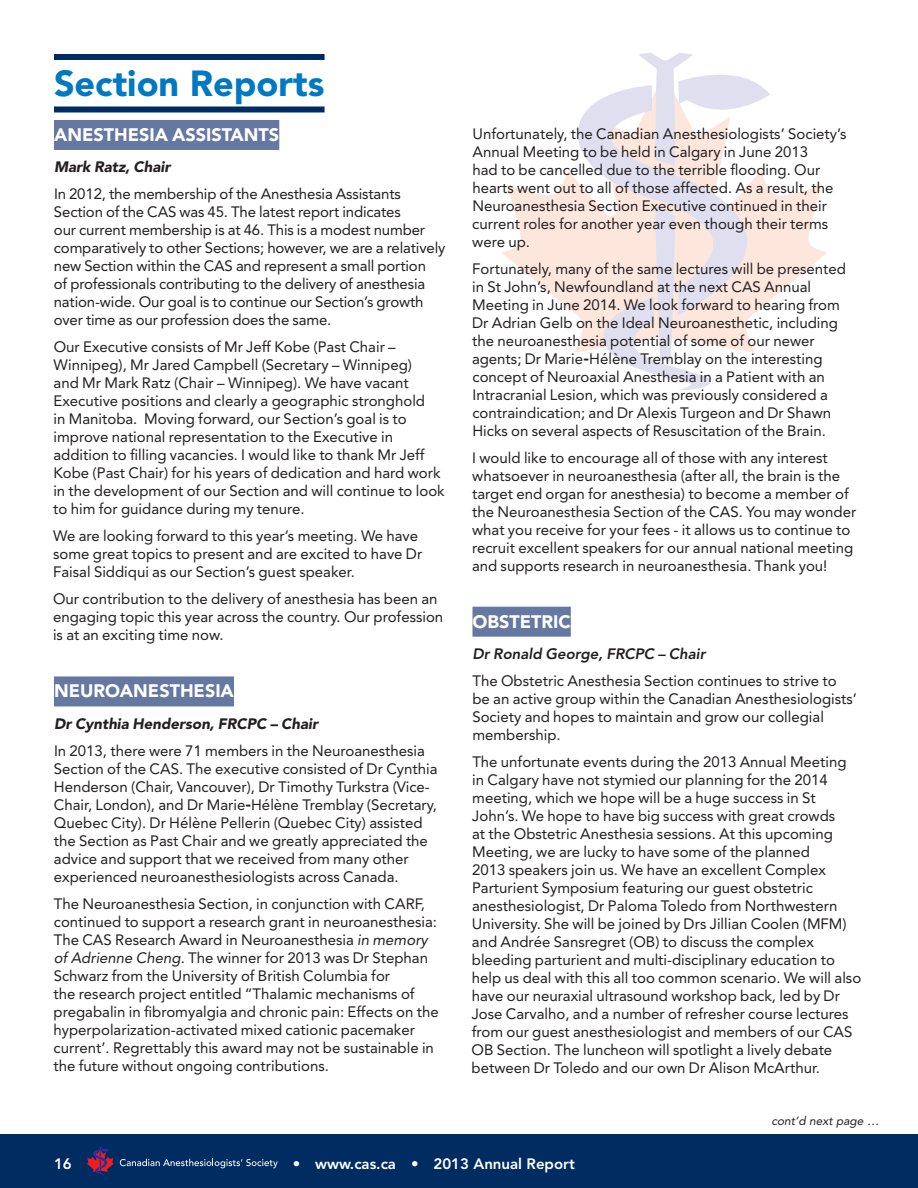
<style>
.page{position:relative;width:918px;height:1188px;background:#fff}
.page>*{position:absolute;margin:0;border:0;box-sizing:border-box;transform-origin:0 0}
.t1{font:900 36px "Avenir";color:#0079c2}
.t2{font:900 18px "Avenir";letter-spacing:.165em;color:#fff}
.t3{font:15px/18px "Avenir";color:#231f20}
.t4{font:italic 900 15px "Avenir";color:#231f20}
.t5{font:800 15px "Avenir";color:#fff}
.t6{font:italic 800 15px "Avenir";color:#231f20}
.t7{font:italic 12px "Avenir";color:#231f20}
.s1{font-weight:800;font-size:18px}
.s2{font-style:italic}
</style>
<div class="page">
<div style="left:0;top:1134px;width:918px;height:54px;background:#002c62"></div>
<svg style="left:120px;top:1159px;width:158px;height:9px"></svg>
<svg style="left:87px;top:1147px;width:27px;height:28px"></svg>
<svg style="left:502px;top:171px;width:325px;height:182px"></svg>
<svg style="left:576px;top:53px;width:194px;height:337px"></svg>
<div style="left:54px;top:120px;width:225px;height:30px;background:#6578a2"></div>
<div style="left:54px;top:676px;width:180px;height:30px;background:#6578a2"></div>
<div style="left:472px;top:607px;width:99px;height:30px;background:#6578a2"></div>
<div style="left:54px;top:54px;width:271px;height:6px;background:#002c62"></div>
<div style="left:54px;top:106px;width:271px;height:6px;background:#002c62"></div>
<h1 class="t1" style="left:54px;top:62px;width:272px">SECTION REPORTS</h1>
<p class="t2" style="left:54px;top:124px;width:96px">ANESTH ESIA</p>
<p class="t2" style="left:172px;top:124px;width:24px">ASSIS</p>
<p class="t2" style="left:222px;top:124px;width:57px">TANTS</p>
<p class="t4" style="left:54px;top:158px;width:118px">Mark Ratz, Chair</p>
<p class="t3" style="left:54px;top:185px;width:393px">In 2012, the membership of the Anesthesia Assistants Section of the CAS was 45. The latest report indicates<br>our current membership is at 46. This is a modest number comparatively to other Sections; however, we are a relatively new Section within the CAS and represent a small portion<br>of professionals contributing to the delivery of anesthesia nation-wide. Our goal is to continue our Section’s growth over time as our profession does the same.</p>
<p class="t3" style="left:53px;top:338px;width:393px">Our Executive consists of Mr Jeff Kobe (Past Chair – Winnipeg), Mr Jared Campbell (Secretary – Winnipeg)<br>and Mr Mark Ratz (Chair – Winnipeg). We have vacant Executive positions and clearly a geographic stronghold<br>in Manitoba. Moving forward, our Section’s goal is to improve national representation to the Executive in addition to filling vacancies. I would like to thank Mr Jeff Kobe (Past Chair) for his years of dedication and hard work in the development of our Section and will continue to look to him for guidance during my tenure.</p>
<p class="t3" style="left:53px;top:527px;width:371px">We are looking forward to this year’s meeting. We have some great topics to present and are excited to have Dr<br>Faisal Siddiqui as our Section’s guest speaker.</p>
<p class="t3" style="left:53px;top:590px;width:392px">Our contribution to the delivery of anesthesia has been an engaging topic this year across the country. Our profession is at an exciting time now.</p>
<p class="t2" style="left:54px;top:680px;width:162px">NEUROANESTHESIA</p>
<p class="t4" style="left:54px;top:715px;width:266px">Dr Cynthia Henderson, FRCPC – Chair</p>
<p class="t3" style="left:54px;top:742px;width:385px">In 2013, there were 71 members in the Neuroanesthesia Section of the CAS. The executive consisted of Dr Cynthia Henderson (Chair, Vancouver), Dr Timothy Turkstra (Vice-Chair, London), and Dr Marie<span class="s1">-</span>Hélène Tremblay (Secretary, Quebec City). Dr Hélène Pellerin (Quebec City) assisted the Section as Past Chair and we greatly appreciated the advice and support that we received from many other experienced neuroanesthesiologists across Canada.</p>
<p class="t3" style="left:54px;top:895px;width:387px">The Neuroanesthesia Section, in conjunction with CARF, continued to support a research grant in neuroanesthesia:<br>The CAS Research Award in Neuroanesthesia <span class="s2">in memory of Adrienne Cheng</span>. The winner for 2013 was Dr Stephan Schwarz from the University of British Columbia for<br>the research project entitled “Thalamic mechanisms of pregabalin in fibromyalgia and chronic pain: Effects on the hyperpolarization-activated mixed cationic pacemaker current’. Regrettably this award may not be sustainable in the future without ongoing contributions.</p>
<p class="t3" style="left:472px;top:125px;width:376px">Unfortunately, the Canadian Anesthesiologists’ Society’s Annual Meeting to be held in Calgary in June 2013<br>had to be cancelled due to the terrible flooding. Our hearts went out to all of those affected. As a result, the Neuroanesthesia Section Executive continued in their current roles for another year even though their terms were up.</p>
<p class="t3" style="left:472px;top:260px;width:375px">Fortunately, many of the same lectures will be presented in St John’s, Newfoundland at the next CAS Annual Meeting in June 2014. We look forward to hearing from Dr Adrian Gelb on the Ideal Neuroanesthetic, including the neuroanesthesia potential of some of our newer agents; Dr Marie<span class="s1">-</span>Hélène Tremblay on the interesting concept of Neuroaxial Anesthesia in a Patient with an Intracranial Lesion, which was previously considered a contraindication; and Dr Alexis Turgeon and Dr Shawn Hicks on several aspects of Resuscitation of the Brain.</p>
<p class="t3" style="left:472px;top:449px;width:386px">I would like to encourage all of those with any interest whatsoever in neuroanesthesia (after all, the brain is the target end organ for anesthesia) to become a member of the Neuroanesthesia Section of the CAS. You may wonder what you receive for your fees - it allows us to continue to recruit excellent speakers for our annual national meeting and supports research in neuroanesthesia. Thank you!</p>
<p class="t2" style="left:472px;top:611px;width:13px">OBS</p>
<p class="t2" style="left:509px;top:611px;width:43px">TETRIC</p>
<p class="t6" style="left:472px;top:645px;width:235px">Dr Ronald George, FRCPC – Chair</p>
<p class="t3" style="left:472px;top:672px;width:386px">The Obstetric Anesthesia Section continues to strive to be an active group within the Canadian Anesthesiologists’ Society and hopes to maintain and grow our collegial membership.</p>
<p class="t3" style="left:472px;top:753px;width:391px">The unfortunate events during the 2013 Annual Meeting in Calgary have not stymied our planning for the 2014 meeting, which we hope will be a huge success in St John’s. We hope to have big success with great crowds<br>at the Obstetric Anesthesia sessions. At this upcoming Meeting, we are lucky to have some of the planned<br>2013 speakers join us. We have an excellent Complex Parturient Symposium featuring our guest obstetric anesthesiologist, Dr Paloma Toledo from Northwestern University. She will be joined by Drs Jillian Coolen (MFM) and Andrée Sansregret (OB) to discuss the complex bleeding parturient and multi-disciplinary education to help us deal with this all too common scenario. We will also have our neuraxial ultrasound workshop back, led by Dr Jose Carvalho, and a number of refresher course lectures from our guest anesthesiologist and members of our CAS OB Section. The luncheon will spotlight a lively debate between Dr Toledo and our own Dr Alison McArthur.</p>
<p class="t7" style="left:771px;top:1114px;width:109px">cont’d next page …</p>
<p class="t5" style="left:54px;top:1154px;width:19px">16</p>
<p class="t5" style="left:293px;top:1154px;width:284px">• www.cas.ca • 2013 Annual Report</p>
</div>
